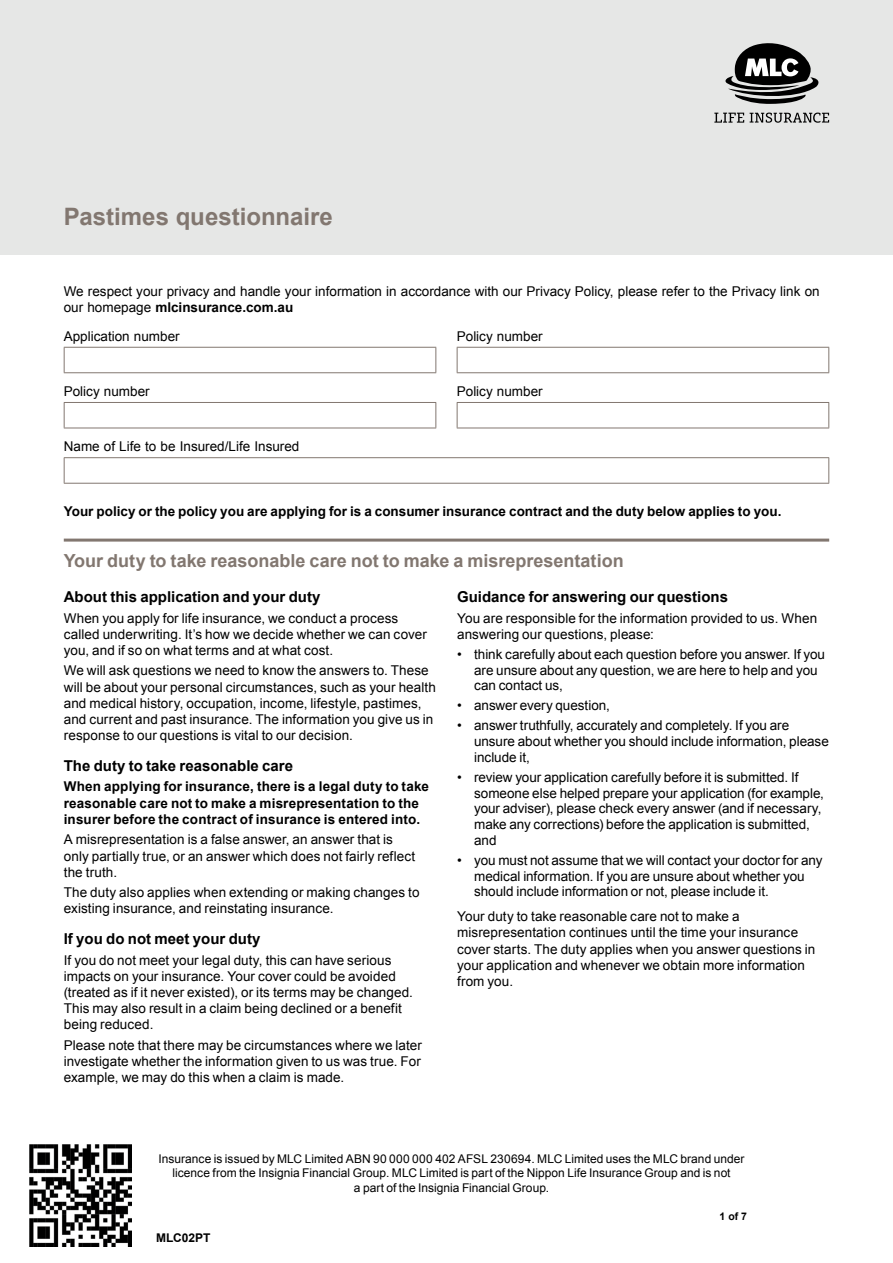
<style>
.page{position:relative;width:893px;height:1263px;background:#fff}
.page>*{position:absolute;margin:0;border:0;box-sizing:border-box;transform-origin:0 0}
.t1{font:700 24px "Arial";color:#827770}
.t2{font:700 18px "Arial";color:#827770}
.t3{font:700 15px "Arial";color:#000}
.t4{font:13.5px/16.2px "Arial";letter-spacing:.005em;color:#000}
.t5{font:700 13.5px/16.2px "Arial";letter-spacing:.01em;color:#000}
.t6{font:12px/14.4px "Arial";color:#000;text-align:center}
.t7{font:700 12px "Arial";letter-spacing:-.005em;color:#000}
.t8{font:700 10.5px "Arial";color:#000}
.s1{font-weight:700}
</style>
<div class="page">
<div style="left:0;top:0;width:893px;height:255px;background:#e6e7e6"></div>
<img style="left:29px;top:1144px;width:102px;height:102px">
<svg style="left:725px;top:43px;width:94px;height:61px"></svg>
<svg style="left:714px;top:113px;width:30px;height:10px"></svg>
<svg style="left:750px;top:113px;width:79px;height:10px"></svg>
<svg style="left:64px;top:348px;width:1px;height:24px"></svg>
<hr style="left:64px;top:347px;width:372px;height:1px;background:#827770">
<hr style="left:64px;top:372px;width:372px;height:1px;background:#827770">
<svg style="left:435px;top:348px;width:1px;height:24px"></svg>
<svg style="left:457px;top:348px;width:1px;height:24px"></svg>
<hr style="left:457px;top:347px;width:372px;height:1px;background:#827770">
<svg style="left:828px;top:348px;width:1px;height:24px"></svg>
<hr style="left:457px;top:372px;width:372px;height:1px;background:#827770">
<svg style="left:64px;top:403px;width:1px;height:25px"></svg>
<hr style="left:64px;top:402px;width:372px;height:1px;background:#827770">
<hr style="left:64px;top:428px;width:372px;height:1px;background:#827770">
<svg style="left:435px;top:403px;width:1px;height:25px"></svg>
<svg style="left:457px;top:403px;width:1px;height:25px"></svg>
<hr style="left:457px;top:402px;width:372px;height:1px;background:#827770">
<svg style="left:828px;top:403px;width:1px;height:25px"></svg>
<hr style="left:457px;top:428px;width:372px;height:1px;background:#827770">
<svg style="left:64px;top:458px;width:1px;height:25px"></svg>
<hr style="left:64px;top:457px;width:765px;height:1px;background:#827770">
<svg style="left:828px;top:458px;width:1px;height:25px"></svg>
<hr style="left:64px;top:483px;width:765px;height:1px;background:#827770">
<hr style="left:64px;top:539px;width:765px;height:3px;background:#827770">
<h1 class="t1" style="left:64px;top:201px;width:271px">Pastimes questionnaire</h1>
<p class="t4" style="left:64px;top:283px;width:757px">We respect your privacy and handle your information in accordance with our Privacy Policy, please refer to the Privacy link on our homepage <span class="s1">mlcinsurance.com.au</span></p>
<p class="t4" style="left:64px;top:328px;width:117px">Application number</p>
<p class="t4" style="left:457px;top:328px;width:87px">Policy number</p>
<p class="t4" style="left:64px;top:383px;width:87px">Policy number</p>
<p class="t4" style="left:457px;top:383px;width:87px">Policy number</p>
<p class="t4" style="left:64px;top:439px;width:237px">Name of Life to be Insured/Life Insured</p>
<p class="t5" style="left:64px;top:503px;width:719px">Your policy or the policy you are applying for is a consumer insurance contract and the duty below applies to you.</p>
<h2 class="t2" style="left:64px;top:549px;width:561px">Your duty to take reasonable care not to make a misrepresentation</h2>
<p class="t3" style="left:64px;top:587px;width:258px">About this application and your duty</p>
<p class="t4" style="left:64px;top:610px;width:365px">When you apply for life insurance, we conduct a process called underwriting. It’s how we decide whether we can cover you, and if so on what terms and at what cost.</p>
<p class="t4" style="left:64px;top:663px;width:374px">We will ask questions we need to know the answers to. These will be about your personal circumstances, such as your health and medical history, occupation, income, lifestyle, pastimes, and current and past insurance. The information you give us in response to our questions is vital to our decision.</p>
<p class="t3" style="left:64px;top:756px;width:231px">The duty to take reasonable care</p>
<p class="t5" style="left:64px;top:779px;width:367px">When applying for insurance, there is a legal duty to take reasonable care not to make a misrepresentation to the insurer before the contract of insurance is entered into.</p>
<p class="t4" style="left:64px;top:832px;width:353px">A misrepresentation is a false answer, an answer that is only partially true, or an answer which does not fairly reflect the truth.</p>
<p class="t4" style="left:64px;top:884px;width:357px">The duty also applies when extending or making changes to existing insurance, and reinstating insurance.</p>
<p class="t3" style="left:64px;top:929px;width:198px">If you do not meet your duty</p>
<p class="t4" style="left:64px;top:952px;width:351px">If you do not meet your legal duty, this can have serious impacts on your insurance. Your cover could be avoided (treated as if it never existed), or its terms may be changed.<br>This may also result in a claim being declined or a benefit being reduced.</p>
<p class="t4" style="left:64px;top:1037px;width:360px;text-align:justify">Please note that there may be circumstances where we later investigate whether the information given to us was true. For example, we may do this when a claim is made.</p>
<p class="t3" style="left:457px;top:587px;width:272px">Guidance for answering our questions</p>
<p class="t4" style="left:457px;top:610px;width:362px">You are responsible for the information provided to us. When answering our questions, please:</p>
<p class="t4" style="left:474px;top:646px;width:352px;line-height:15.8px;text-indent:-17px">• think carefully about each question before you answer. If you are unsure about any question, we are here to help and you can contact us,</p>
<p class="t4" style="left:457px;top:698px;width:154px">• answer every question,</p>
<p class="t4" style="left:474px;top:718px;width:356px;line-height:15.8px;text-indent:-17px">• answer truthfully, accurately and completely. If you are unsure about whether you should include information, please include it,</p>
<p class="t4" style="left:474px;top:769px;width:351px;line-height:15.8px;text-indent:-17px">• review your application carefully before it is submitted. If someone else helped prepare your application (for example, your adviser), please check every answer (and if necessary, make any corrections) before the application is submitted, and</p>
<p class="t4" style="left:474px;top:852px;width:350px;line-height:15.8px;text-indent:-17px">• you must not assume that we will contact your doctor for any medical information. If you are unsure about whether you should include information or not, please include it.</p>
<p class="t4" style="left:457px;top:908px;width:360px">Your duty to take reasonable care not to make a misrepresentation continues until the time your insurance cover starts. The duty applies when you answer questions in your application and whenever we obtain more information from you.</p>
<p class="t6" style="left:159px;top:1151px;width:587px">Insurance is issued by MLC Limited ABN 90 000 000 402 AFSL 230694. MLC Limited uses the MLC brand under licence from the Insignia Financial Group. MLC Limited is part of the Nippon Life Insurance Group and is not<br>a part of the Insignia Financial Group.</p>
<p class="t7" style="left:156px;top:1229px;width:56px">MLC02PT</p>
<p class="t8" style="left:720px;top:1209px;width:29px">1 of 7</p>
</div>
